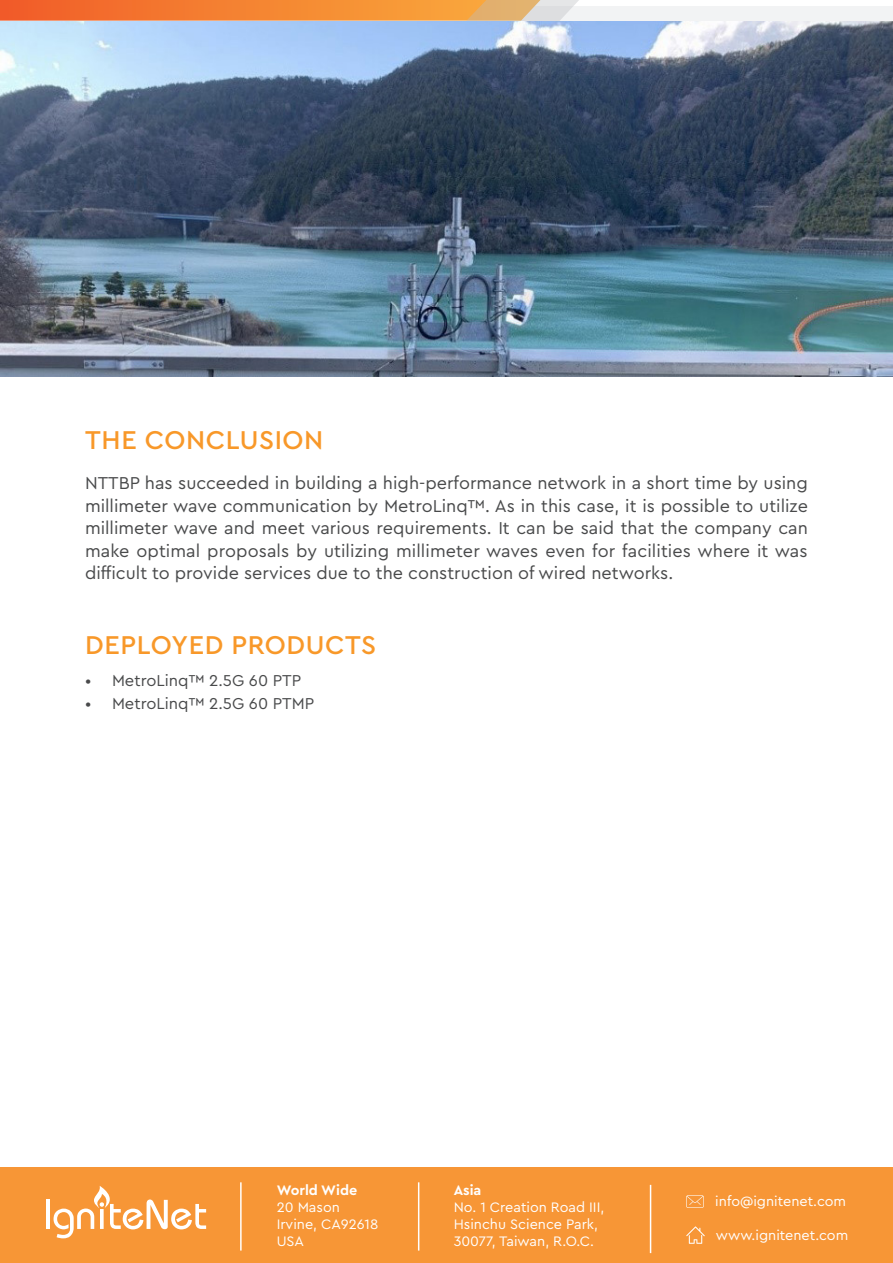
<style>
.page{position:relative;width:893px;height:1263px;background:#fff}
.page>*{position:absolute;margin:0;border:0;box-sizing:border-box;transform-origin:0 0}
.t1{font:500 27px "Cera PRO";letter-spacing:.02em;color:#f89829}
.t2{font:18px/22.5px "Cera PRO";color:#494a4b;text-align:justify}
.t3{font:16.5px "Cera PRO";color:#494a4b}
.t4{font:14.4px/17.2px "Cera PRO";color:#fff}
.t5{font:700 14.4px "Cera PRO";color:#fff}
</style>
<div class="page">
<div style="left:0;top:1167px;width:893px;height:96px;background:#f79636"></div>
<hr style="left:240px;top:1182px;width:2px;height:68px;background:#fff">
<hr style="left:418px;top:1182px;width:1px;height:68px;background:#fff">
<hr style="left:650px;top:1185px;width:1px;height:68px;background:#fff">
<svg style="left:686px;top:1226px;width:19px;height:18px"></svg>
<svg style="left:686px;top:1195px;width:18px;height:13px"></svg>
<hr style="left:46px;top:1200px;width:4px;height:29px;background:#fff">
<svg style="left:54px;top:1186px;width:152px;height:52px"></svg>
<img style="left:0;top:21px;width:893px;height:355px">
<div style="left:0;top:6px;width:893px;height:15px;background:#f2f3f4"></div>
<svg style="left:0;top:0;width:579px;height:21px;background:#f18f49"></svg>
<p class="t1" style="left:85px;top:422px;width:240px">THE CONCLUSION</p>
<p class="t2" style="left:85px;top:471px;width:724px">NTTBP has succeeded in building a high-performance network in a short time by using millimeter wave communication by MetroLinq™. As in this case, it is possible to utilize millimeter wave and meet various requirements. It can be said that the company can make optimal proposals by utilizing millimeter waves even for facilities where it was difficult to provide services due to the construction of wired networks.</p>
<p class="t1" style="left:85px;top:627px;width:293px">DEPLOYED PRODUCTS</p>
<p class="t3" style="left:85px;top:669px;width:218px">• MetroLinq™ 2.5G 60 PTP</p>
<p class="t3" style="left:85px;top:692px;width:231px">• MetroLinq™ 2.5G 60 PTMP</p>
<p class="t5" style="left:277px;top:1180px;width:82px">World Wide</p>
<p class="t4" style="left:277px;top:1198px;width:103px">20 Mason<br>Irvine, CA92618<br>USA</p>
<p class="t5" style="left:454px;top:1180px;width:29px">Asia</p>
<p class="t4" style="left:454px;top:1198px;width:152px">No. 1 Creation Road III,<br>Hsinchu Science Park,<br>30077, Taiwan, R.O.C.</p>
<p class="t4" style="left:715px;top:1192px;width:132px">info@ignitenet.com</p>
<p class="t4" style="left:716px;top:1225px;width:134px">www.ignitenet.com</p>
</div>
